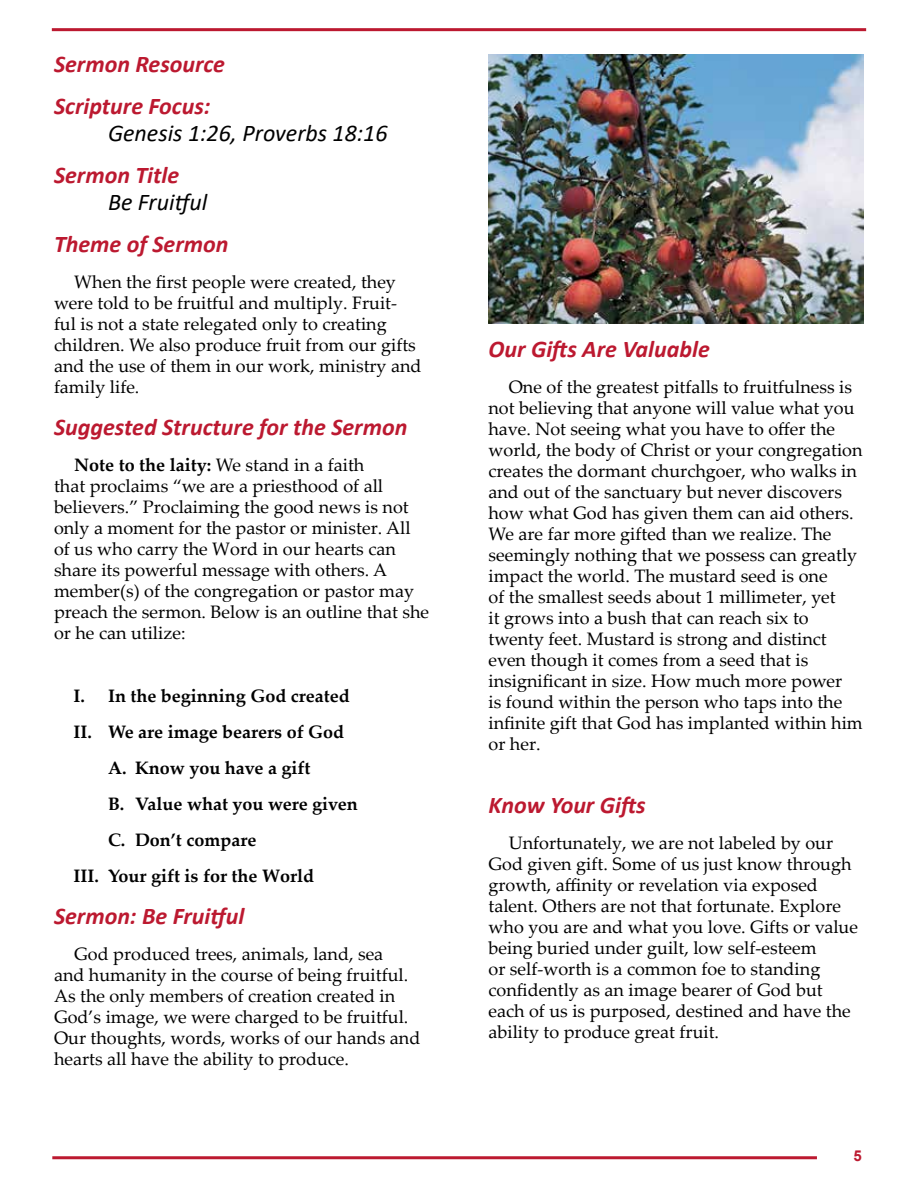
<style>
.page{position:relative;width:918px;height:1188px;background:#fff}
.page>*{position:absolute;margin:0;border:0;box-sizing:border-box;transform-origin:0 0}
.t1{font:italic 700 24px/42px "Calibri";color:#bc1930}
.t2{font:italic 24px "Calibri";color:#000}
.t3{font:18px/21px "Palatino Linotype";color:#000}
.t4{font:700 18px "Palatino Linotype";color:#000}
.t5{font:700 15px "Arial";color:#bc1930}
.s1{font-weight:700}
</style>
<div class="page">
<hr style="left:52px;top:1156px;width:765px;height:3px;background:#bc1930">
<hr style="left:52px;top:28px;width:814px;height:3px;background:#bc1930">
<img style="left:489px;top:54px;width:375px;height:270px">
<h1 class="t1" style="left:54px;top:42px;width:173px">Sermon Resource<br>Scripture Focus:</h1>
<h1 class="t2" style="left:108px;top:116px;width:281px">Genesis 1:26, Proverbs 18:16</h1>
<h1 class="t1" style="left:54px;top:153px;width:127px">Sermon Title</h1>
<h1 class="t2" style="left:108px;top:185px;width:101px">Be Fruitful</h1>
<h1 class="t1" style="left:54px;top:222px;width:176px">Theme of Sermon</h1>
<p class="t3" style="left:54px;top:271px;width:369px;text-indent:20px">When the first people were created, they were told to be fruitful and multiply. Fruit&shy;ful is not a state relegated only to creating children. We also produce fruit from our gifts and the use of them in our work, ministry and family life.</p>
<h1 class="t1" style="left:54px;top:405px;width:355px">Suggested Structure for the Sermon</h1>
<p class="t3" style="left:54px;top:454px;width:377px;text-indent:20px"><span class="s1">Note to the laity:</span> We stand in a faith<br>that proclaims “we are a priesthood of all believers.” Proclaiming the good news is not only a moment for the pastor or minister. All of us who carry the Word in our hearts can share its powerful message with others. A member(s) of the congregation or pastor may preach the sermon. Below is an outline that she or he can utilize:</p>
<p class="t4" style="left:73px;top:683px;width:278px">I. In the beginning God created</p>
<p class="t4" style="left:73px;top:719px;width:272px">II. We are image bearers of God</p>
<p class="t4" style="left:108px;top:755px;width:204px">A. Know you have a gift</p>
<p class="t4" style="left:108px;top:791px;width:251px">B. Value what you were given</p>
<p class="t4" style="left:108px;top:827px;width:150px">C. Don’t compare</p>
<p class="t4" style="left:73px;top:863px;width:242px">III. Your gift is for the World</p>
<h1 class="t1" style="left:54px;top:894px;width:192px">Sermon: Be Fruitful</h1>
<p class="t3" style="left:54px;top:943px;width:368px;text-indent:20px">God produced trees, animals, land, sea<br>and humanity in the course of being fruitful.<br>As the only members of creation created in God’s image, we were charged to be fruitful.<br>Our thoughts, words, works of our hands and hearts all have the ability to produce.</p>
<h1 class="t1" style="left:489px;top:327px;width:223px">Our Gifts Are Valuable</h1>
<p class="t3" style="left:489px;top:376px;width:376px;text-indent:20px">One of the greatest pitfalls to fruitfulness is not believing that anyone will value what you have. Not seeing what you have to offer the world, the body of Christ or your congregation creates the dormant churchgoer, who walks in and out of the sanctuary but never discovers how what God has given them can aid others.<br>We are far more gifted than we realize. The seemingly nothing that we possess can greatly impact the world. The mustard seed is one<br>of the smallest seeds about 1 millimeter, yet<br>it grows into a bush that can reach six to twenty feet. Mustard is strong and distinct even though it comes from a seed that is insignificant in size. How much more power<br>is found within the person who taps into the infinite gift that God has implanted within him or her.</p>
<h1 class="t1" style="left:489px;top:783px;width:159px">Know Your Gifts</h1>
<p class="t3" style="left:489px;top:832px;width:371px;text-indent:20px">Unfortunately, we are not labeled by our God given gift. Some of us just know through growth, affinity or revelation via exposed talent. Others are not that fortunate. Explore who you are and what you love. Gifts or value being buried under guilt, low self-esteem<br>or self-worth is a common foe to standing confidently as an image bearer of God but each of us is purposed, destined and have the ability to produce great fruit.</p>
<p class="t5" style="left:854px;top:1146px;width:10px">5</p>
</div>
